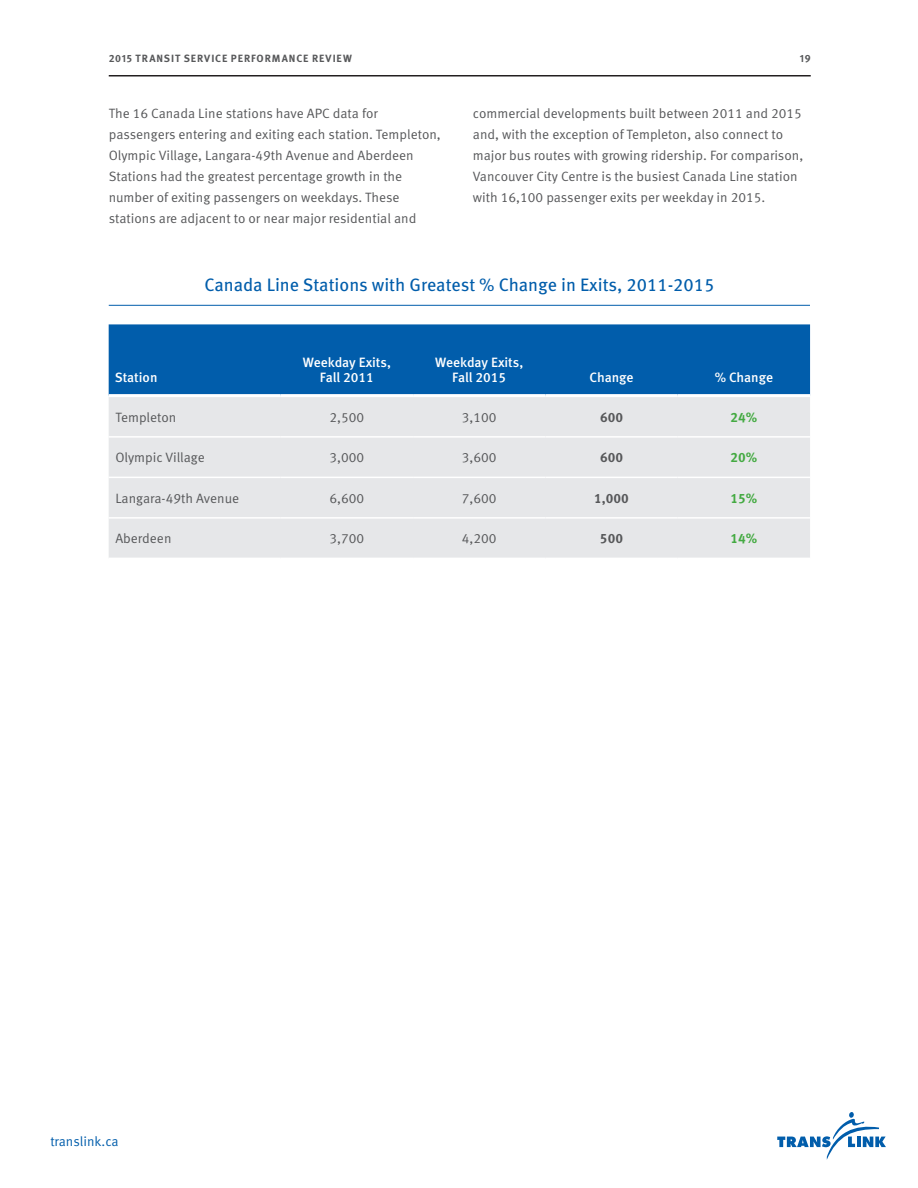
<style>
.page{position:relative;width:918px;height:1188px;background:#fff}
.page>*{position:absolute;margin:0;border:0;box-sizing:border-box;transform-origin:0 0}
.t1{font:18px "Meta OT";color:#015dab}
.t2{font:13.5px/21px "Meta OT Norm";color:#57585a}
.t3{font:500 13.5px/15px "Meta OT";letter-spacing:-.005em;color:#fff;text-align:center}
.t4{font:700 13.5px "Meta OT";color:#57585a}
.t5{font:13.5px "Meta OT Norm";letter-spacing:-.005em;color:#015dab}
.t6{font:700 13.5px "Meta OT";color:#44aa42}
.t7{font:700 10.5px "Meta OT";letter-spacing:.085em;color:#57585a}
</style>
<div class="page">
<hr style="left:109px;top:75px;width:702px;height:1px;background:#231f20">
<svg style="left:777px;top:1112px;width:109px;height:48px"></svg>
<hr style="left:857px;top:1137px;width:4px;height:10px;background:#015dab">
<hr style="left:109px;top:305px;width:701px;height:1px;background:#015dab">
<div style="left:109px;top:324px;width:701px;height:70px;background:#015dab"></div>
<div style="left:109px;top:397px;width:701px;height:161px;background:#e6e7e9"></div>
<hr style="left:109px;top:436px;width:172px;height:2px;background:#fff">
<hr style="left:281px;top:436px;width:132px;height:2px;background:#fff">
<hr style="left:413px;top:436px;width:132px;height:2px;background:#fff">
<hr style="left:545px;top:436px;width:133px;height:2px;background:#fff">
<hr style="left:678px;top:436px;width:132px;height:2px;background:#fff">
<hr style="left:109px;top:517px;width:172px;height:2px;background:#fff">
<hr style="left:281px;top:517px;width:132px;height:2px;background:#fff">
<hr style="left:413px;top:517px;width:132px;height:2px;background:#fff">
<hr style="left:545px;top:517px;width:133px;height:2px;background:#fff">
<hr style="left:678px;top:517px;width:132px;height:2px;background:#fff">
<hr style="left:109px;top:477px;width:172px;height:1px;background:#fff">
<hr style="left:281px;top:477px;width:132px;height:1px;background:#fff">
<hr style="left:413px;top:477px;width:132px;height:1px;background:#fff">
<hr style="left:545px;top:477px;width:133px;height:1px;background:#fff">
<hr style="left:678px;top:477px;width:132px;height:1px;background:#fff">
<p class="t7" style="left:109px;top:52px;width:245px">2015 TRANSIT SERVICE PERFORMANCE REVIEW</p>
<p class="t7" style="left:800px;top:52px;width:12px">19</p>
<p class="t2" style="left:109px;top:103px;width:334px">The 16 Canada Line stations have APC data for passengers entering and exiting each station. Templeton, Olympic Village, Langara-49th Avenue and Aberdeen Stations had the greatest percentage growth in the number of exiting passengers on weekdays. These stations are adjacent to or near major residential and</p>
<p class="t2" style="left:473px;top:103px;width:332px">commercial developments built between 2011 and 2015 and, with the exception of Templeton, also connect to major bus routes with growing ridership. For comparison, Vancouver City Centre is the busiest Canada Line station with 16,100 passenger exits per weekday in 2015.</p>
<p class="t3" style="left:115px;top:370px;width:44px">Station</p>
<h1 class="t1" style="left:204px;top:274px;width:511px">Canada Line Stations with Greatest % Change in Exits, 2011-2015</h1>
<p class="t3" style="left:303px;top:355px;width:90px">Weekday Exits,<br>Fall 2011</p>
<p class="t3" style="left:435px;top:355px;width:90px">Weekday Exits,<br>Fall 2015</p>
<p class="t3" style="left:590px;top:370px;width:46px">Change</p>
<p class="t3" style="left:715px;top:370px;width:60px">% Change</p>
<p class="t2" style="left:115px;top:407px;width:63px">Templeton</p>
<p class="t2" style="left:330px;top:407px;width:36px">2,500</p>
<p class="t2" style="left:462px;top:407px;width:36px">3,100</p>
<p class="t4" style="left:600px;top:408px;width:25px">600</p>
<p class="t6" style="left:730px;top:408px;width:28px">24%</p>
<p class="t2" style="left:115px;top:447px;width:91px">Olympic Village</p>
<p class="t2" style="left:330px;top:447px;width:36px">3,000</p>
<p class="t2" style="left:462px;top:447px;width:36px">3,600</p>
<p class="t4" style="left:600px;top:449px;width:25px">600</p>
<p class="t6" style="left:730px;top:449px;width:28px">20%</p>
<p class="t2" style="left:115px;top:488px;width:125px">Langara-49th Avenue</p>
<p class="t2" style="left:330px;top:488px;width:36px">6,600</p>
<p class="t2" style="left:462px;top:488px;width:36px">7,600</p>
<p class="t4" style="left:594px;top:489px;width:36px">1,000</p>
<p class="t6" style="left:730px;top:489px;width:28px">15%</p>
<p class="t2" style="left:115px;top:528px;width:58px">Aberdeen</p>
<p class="t2" style="left:330px;top:528px;width:36px">3,700</p>
<p class="t2" style="left:462px;top:528px;width:36px">4,200</p>
<p class="t4" style="left:600px;top:530px;width:25px">500</p>
<p class="t6" style="left:730px;top:530px;width:28px">14%</p>
<p class="t5" style="left:50px;top:1133px;width:70px">translink.ca</p>
</div>
